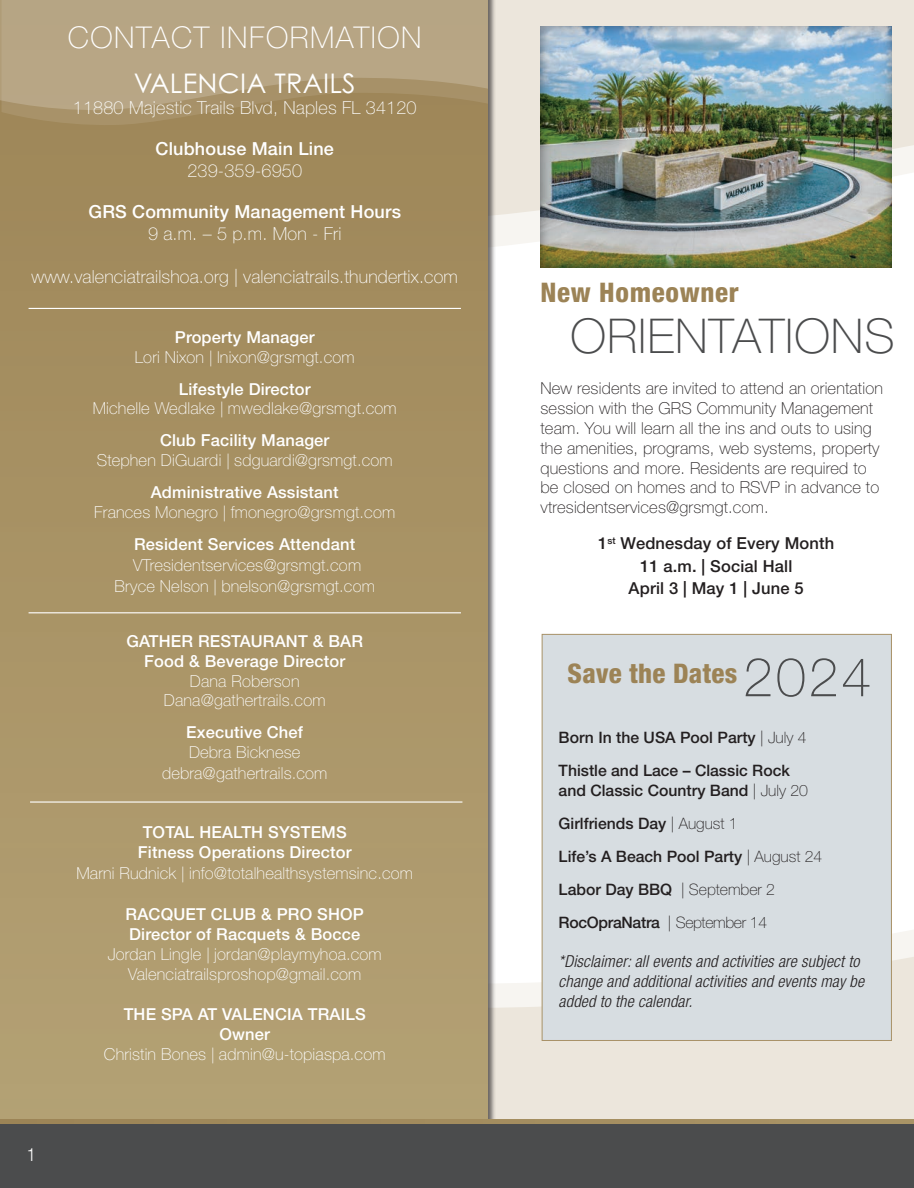
<style>
.page{position:relative;width:914px;height:1188px;background:#fff}
.page>*{position:absolute;margin:0;border:0;box-sizing:border-box;transform-origin:0 0}
.t1{font:100 54px "Helvetica Neue LT Std";color:#4b4c4d}
.t2{font:100 48px "Helvetica Neue LT Std";letter-spacing:.02em;color:#4b4c4d}
.t3{font:100 30px "Helvetica Neue LT Std";letter-spacing:.05em;color:#fff}
.t4{font:800 condensed 27px "Helvetica Neue LT Std";letter-spacing:.025em;color:#9c8356}
.t5{font:27px "Century Gothic Pro";letter-spacing:.01em;color:#fff}
.t6{font:100 18px "Helvetica Neue LT Std";letter-spacing:.01em;color:#fff}
.t7{font:500 18px "Helvetica Neue LT Std";letter-spacing:.01em;color:#fff}
.t8{font:300 condensed 18px "Helvetica Neue LT Std";color:#fff}
.t9{font:100 16.5px "Helvetica Neue LT Std";letter-spacing:.01em;color:#fff}
.t10{font:500 16.5px "Helvetica Neue LT Std";letter-spacing:.01em;color:#fff}
.t11{font:100 16.5px/19.8px "Helvetica Neue LT Std";letter-spacing:.01em;color:#231f20}
.t12{font:italic 300 condensed 16.5px/19.8px "Helvetica Neue LT Std";letter-spacing:.01em;color:#231f20}
.t13{font:500 16.5px "Helvetica Neue LT Std";letter-spacing:.01em;color:#231f20}
.t14{font:500 15.75px "Helvetica Neue LT Std";color:#231f20}
.t15{font:500 15.75px "Helvetica Neue LT Std";letter-spacing:-.02em;color:#231f20}
.s1{font-size:15.75px}
.s2{font-weight:100}
</style>
<div class="page">
<svg style="left:495px;top:878px;width:418px;height:241px;fill:#ece6dc"></svg>
<svg style="left:495px;top:0;width:418px;height:222px;background:#ede7de"></svg>
<div style="left:0;top:0;width:488px;height:1124px;background:linear-gradient(to right,#aa9467,#aa9467)"></div>
<div style="left:542px;top:634px;width:349px;height:406px;background:#d7dde1"></div>
<div style="left:541px;top:634px;width:350px;height:406px;border:1px solid #a99268"></div>
<div style="left:539px;top:23px;width:353px;height:245px;background:#231f20;opacity:.4"></div>
<hr style="left:29px;top:308px;width:432px;height:1px;background:#fff">
<svg style="left:2px;top:111px;width:486px;height:15px;background:#a1895d"></svg>
<svg style="left:0;top:0;width:488px;height:111px;background:#b3a17e"></svg>
<hr style="left:29px;top:612px;width:432px;height:1px;background:#fff">
<hr style="left:30px;top:801px;width:432px;height:1px;background:#fff">
<hr style="left:0;top:1119px;width:913px;height:4px;background:#a38c5e">
<div style="left:0;top:1123px;width:913px;height:64px;background:#4b4c4d"></div>
<p class="t3" style="left:68px;top:20px;width:355px">CONTACT INFORMATION</p>
<p class="t5" style="left:134px;top:66px;width:223px">VALENCIA TRAILS</p>
<p class="t6" style="left:73px;top:97px;width:345px">11880 Majestic Trails Blvd, Naples FL 34120</p>
<p class="t7" style="left:155px;top:138px;width:180px">Clubhouse Main Line</p>
<p class="t6" style="left:187px;top:160px;width:116px">239-359-6950</p>
<p class="t7" style="left:88px;top:201px;width:314px">GRS Community Management Hours</p>
<p class="t6" style="left:148px;top:223px;width:195px">9 a.m. – 5 p.m. Mon - Fri</p>
<p class="t6" style="left:32px;top:266px;width:427px">www.valenciatrailshoa.org | valenciatrails.thundertix.com</p>
<p class="t10" style="left:175px;top:327px;width:141px">Property Manager</p>
<p class="t9" style="left:135px;top:347px;width:221px">Lori Nixon <span class="s1">|</span> lnixon@grsmgt.com</p>
<p class="t10" style="left:179px;top:379px;width:133px">Lifestyle Director</p>
<p class="t9" style="left:93px;top:399px;width:305px">Michelle Wedlake <span class="s1">|</span> mwedlake@grsmgt.com</p>
<p class="t10" style="left:160px;top:430px;width:171px">Club Facility Manager</p>
<p class="t9" style="left:97px;top:450px;width:297px">Stephen DiGuardi <span class="s1">|</span> sdguardi@grsmgt.com</p>
<p class="t10" style="left:151px;top:482px;width:189px">Administrative Assistant</p>
<p class="t9" style="left:94px;top:502px;width:302px">Frances Monegro <span class="s1">|</span> fmonegro@grsmgt.com</p>
<p class="t10" style="left:134px;top:533px;width:223px">Resident Services Attendant</p>
<p class="t9" style="left:133px;top:555px;width:229px">VTresidentservices@grsmgt.com</p>
<p class="t9" style="left:115px;top:576px;width:262px">Bryce Nelson <span class="s1">|</span> bnelson@grsmgt.com</p>
<p class="t10" style="left:126px;top:631px;width:238px">GATHER RESTAURANT &amp; BAR</p>
<p class="t10" style="left:144px;top:650px;width:202px">Food &amp; Beverage Director</p>
<p class="t9" style="left:190px;top:671px;width:111px">Dana Roberson</p>
<p class="t9" style="left:164px;top:690px;width:163px">Dana@gathertrails.com</p>
<p class="t10" style="left:186px;top:722px;width:118px">Executive Chef</p>
<p class="t9" style="left:189px;top:742px;width:113px">Debra Bicknese</p>
<p class="t9" style="left:162px;top:763px;width:167px">debra@gathertrails.com</p>
<p class="t8" style="left:27px;top:1143px;width:10px">1</p>
<p class="t10" style="left:143px;top:822px;width:205px">TOTAL HEALTH SYSTEMS</p>
<p class="t10" style="left:138px;top:842px;width:215px">Fitness Operations Director</p>
<p class="t9" style="left:76px;top:863px;width:338px">Marni Rudnick <span class="s1">|</span> info@totalhealthsystemsinc.com</p>
<p class="t10" style="left:126px;top:904px;width:240px">RACQUET CLUB &amp; PRO SHOP</p>
<p class="t10" style="left:129px;top:923px;width:232px">Director of Racquets &amp; Bocce</p>
<p class="t9" style="left:108px;top:944px;width:275px">Jordan Lingle <span class="s1">|</span> jordan@playmyhoa.com</p>
<p class="t9" style="left:128px;top:963px;width:235px">Valenciatrailsproshop@gmail.com</p>
<p class="t10" style="left:124px;top:1004px;width:243px">THE SPA AT VALENCIA TRAILS</p>
<p class="t10" style="left:219px;top:1024px;width:52px">Owner</p>
<p class="t9" style="left:104px;top:1044px;width:283px">Christin Bones <span class="s1">|</span> admin@u-topiaspa.com</p>
<p class="t4" style="left:540px;top:275px;width:200px">New Homeowner</p>
<p class="t2" style="left:570px;top:309px;width:325px">ORIENTATIONS</p>
<p class="t11" style="left:540px;top:378px;width:344px">New residents are invited to attend an orientation session with the GRS Community Management team. You will learn all the ins and outs to using the amenities, programs, web systems, property questions and more. Residents are required to be closed on homes and to RSVP in advance to vtresidentservices@grsmgt.com.</p>
<p class="t13" style="left:598px;top:533px;width:237px">1<sup>st</sup> Wednesday of Every Month</p>
<p class="t13" style="left:639px;top:556px;width:154px">11 a.m. | Social Hall</p>
<p class="t13" style="left:628px;top:578px;width:176px">April 3 | May 1 | June 5</p>
<p class="t4" style="left:567px;top:656px;width:171px">Save the Dates</p>
<p class="t1" style="left:742px;top:646px;width:130px">2024</p>
<p class="t14" style="left:558px;top:728px;width:249px">Born In the USA Pool Party <span class="s2">| July 4</span></p>
<p class="t14" style="left:558px;top:761px;width:233px">Thistle and Lace – Classic Rock</p>
<p class="t14" style="left:558px;top:780px;width:251px">and Classic Country Band <span class="s2">| July 20</span></p>
<p class="t14" style="left:558px;top:813px;width:180px">Girlfriends Day <span class="s2">| August 1</span></p>
<p class="t14" style="left:558px;top:846px;width:265px">Life’s A Beach Pool Party <span class="s2">| August 24</span></p>
<p class="t14" style="left:558px;top:879px;width:218px">Labor Day BBQ <span class="s2">| September 2</span></p>
<p class="t15" style="left:558px;top:912px;width:210px">RocOpraNatra <span class="s2">| September 14</span></p>
<p class="t12" style="left:558px;top:951px;width:307px">*Disclaimer: all events and activities are subject to change and additional activities and events may be added to the calendar.</p>
</div>
